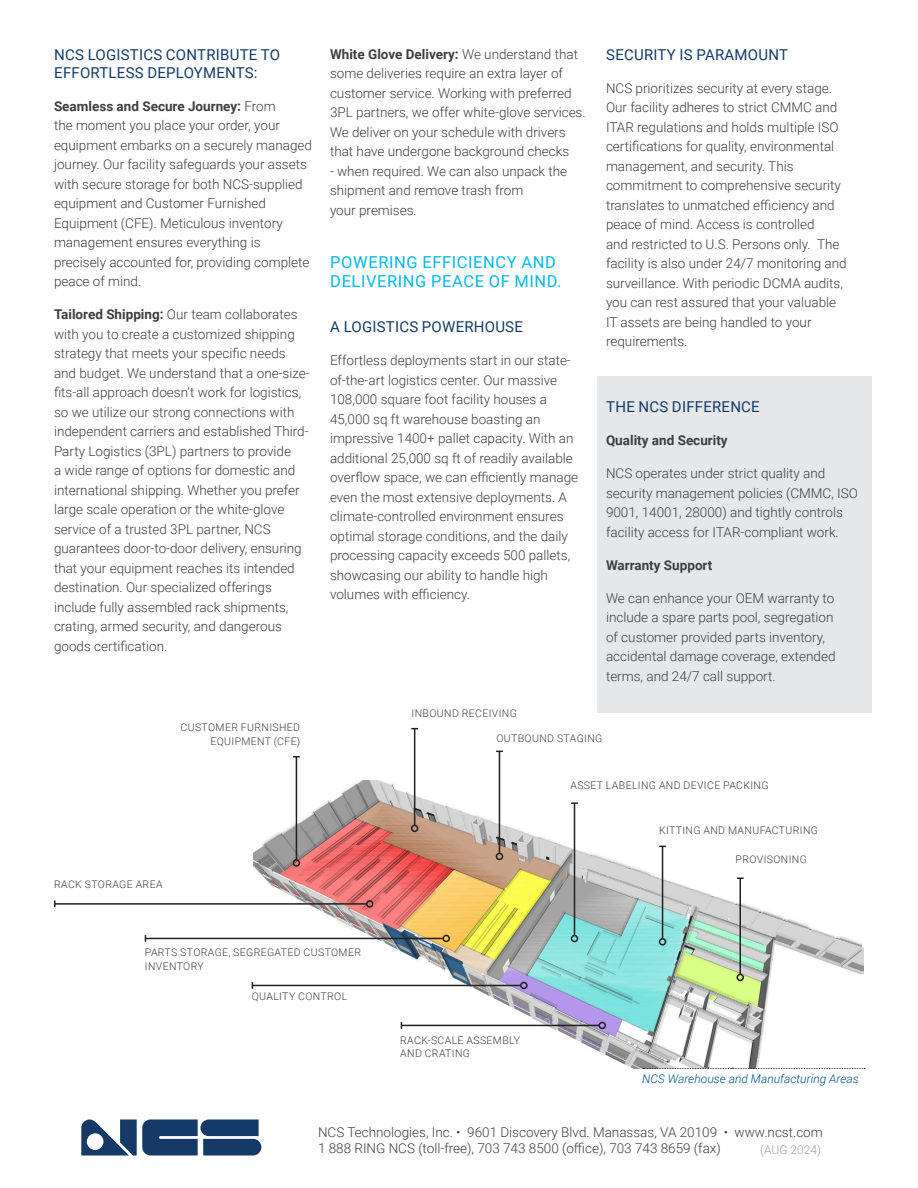
<style>
.page{position:relative;width:918px;height:1188px;background:#fff}
.page>*{position:absolute;margin:0;border:0;box-sizing:border-box;transform-origin:0 0}
.Pull_Quote{font:16.5px/19.8px "Roboto";letter-spacing:.035em;color:#00baf1}
.section_headline{font:15px/18px "Roboto";letter-spacing:.015em;color:#163a68}
.Body_Text{font:300 13.5px/19.5px "Roboto";color:#3e3e3f}
.Specification_Text{font:300 13.5px "Roboto";color:#3e3e3f}
.Body_Text-2{font:700 13.5px "Roboto";color:#3e3e3f}
.Photo_Caption{font:italic 300 12px "Roboto";color:#015188}
.t1{font:300 12px "Roboto";color:#9d9fa2}
.Image_Text{font:300 10.5px/13.5px "Roboto";letter-spacing:.035em;color:#3e3e3f}
.s1{font-weight:700}
</style>
<div class="page">
<img style="left:253px;top:781px;width:611px;height:288px">
<hr style="left:252px;top:985px;width:269px;height:1px;background:#231f20">
<div style="left:520px;top:982px;width:8px;height:7px;border:2px solid #231f20;border-radius:50%"></div>
<hr style="left:401px;top:1025px;width:198px;height:1px;background:#231f20">
<div style="left:598px;top:1022px;width:8px;height:7px;border:2px solid #231f20;border-radius:50%"></div>
<hr style="left:55px;top:903px;width:312px;height:2px;background:#231f20">
<div style="left:366px;top:900px;width:7px;height:8px;border:2px solid #231f20;border-radius:50%"></div>
<svg style="left:54px;top:901px;width:2px;height:6px"></svg>
<hr style="left:145px;top:938px;width:298px;height:1px;background:#231f20">
<div style="left:442px;top:935px;width:8px;height:7px;border:2px solid #231f20;border-radius:50%"></div>
<hr style="left:740px;top:878px;width:1px;height:96px;background:#231f20">
<div style="left:736px;top:974px;width:8px;height:7px;border:2px solid #231f20;border-radius:50%"></div>
<hr style="left:574px;top:803px;width:1px;height:133px;background:#231f20">
<div style="left:571px;top:935px;width:7px;height:7px;border:2px solid #231f20;border-radius:50%"></div>
<svg style="left:571px;top:802px;width:7px;height:2px"></svg>
<hr style="left:662px;top:846px;width:1px;height:93px;background:#231f20">
<div style="left:659px;top:938px;width:7px;height:8px;border:2px solid #231f20;border-radius:50%"></div>
<hr style="left:414px;top:729px;width:1px;height:96px;background:#231f20">
<div style="left:411px;top:825px;width:7px;height:7px;border:2px solid #231f20;border-radius:50%"></div>
<hr style="left:499px;top:751px;width:1px;height:102px;background:#231f20">
<div style="left:496px;top:853px;width:7px;height:7px;border:2px solid #231f20;border-radius:50%"></div>
<hr style="left:296px;top:757px;width:1px;height:103px;background:#231f20">
<div style="left:293px;top:859px;width:7px;height:8px;border:2px solid #231f20;border-radius:50%"></div>
<svg style="left:293px;top:756px;width:7px;height:2px"></svg>
<svg style="left:643px;top:1068px;width:222px;height:1px"></svg>
<div style="left:597px;top:376px;width:275px;height:336px;background:#e6e7e9"></div>
<svg style="left:81px;top:1119px;width:180px;height:36px"></svg>
<p class="section_headline" style="left:54px;top:45px;width:227px">NCS LOGISTICS CONTRIBUTE TO<br>EFFORTLESS DEPLOYMENTS:</p>
<p class="Body_Text" style="left:54px;top:96px;width:260px"><span class="s1">Seamless and Secure Journey:</span> From<br>the moment you place your order, your equipment embarks on a securely managed journey. Our facility safeguards your assets with secure storage for both NCS-supplied equipment and Customer Furnished Equipment (CFE). Meticulous inventory management ensures everything is precisely accounted for, providing complete peace of mind.</p>
<p class="Body_Text" style="left:54px;top:304px;width:257px"><span class="s1">Tailored Shipping:</span> Our team collaborates with you to create a customized shipping strategy that meets your specific needs and budget. We understand that a one-size&shy;fits-all approach doesn’t work for logistics, so we utilize our strong connections with independent carriers and established Third-Party Logistics (3PL) partners to provide<br>a wide range of options for domestic and international shipping. Whether you prefer large scale operation or the white-glove service of a trusted 3PL partner, NCS guarantees door-to-door delivery, ensuring that your equipment reaches its intended destination. Our specialized offerings include fully assembled rack shipments, crating, armed security, and dangerous goods certification.</p>
<p class="Body_Text" style="left:330px;top:44px;width:257px"><span class="s1">White Glove Delivery:</span> We understand that some deliveries require an extra layer of customer service. Working with preferred 3PL partners, we offer white-glove services.<br>We deliver on your schedule with drivers that have undergone background checks</p>
<p class="Body_Text" style="left:330px;top:161px;width:239px">- when required. We can also unpack the shipment and remove trash from<br>your premises.</p>
<p class="Pull_Quote" style="left:330px;top:251px;width:233px">POWERING EFFICIENCY AND<br>DELIVERING PEACE OF MIND.</p>
<p class="section_headline" style="left:330px;top:317px;width:194px">A LOGISTICS POWERHOUSE</p>
<p class="Body_Text" style="left:330px;top:350px;width:250px">Effortless deployments start in our state&shy;of-the-art logistics center. Our massive 108,000 square foot facility houses a 45,000 sq ft warehouse boasting an impressive 1400+ pallet capacity. With an additional 25,000 sq ft of readily available overflow space, we can efficiently manage even the most extensive deployments. A climate-controlled environment ensures optimal storage conditions, and the daily processing capacity exceeds 500 pallets, showcasing our ability to handle high volumes with efficiency.</p>
<p class="Image_Text" style="left:412px;top:707px;width:107px">INBOUND RECEIVING</p>
<p class="section_headline" style="left:606px;top:45px;width:183px">SECURITY IS PARAMOUNT</p>
<p class="Body_Text" style="left:606px;top:78px;width:242px">NCS prioritizes security at every stage.<br>Our facility adheres to strict CMMC and ITAR regulations and holds multiple ISO certifications for quality, environmental management, and security. This commitment to comprehensive security translates to unmatched efficiency and peace of mind. Access is controlled<br>and restricted to U.S. Persons only. The facility is also under 24/7 monitoring and surveillance. With periodic DCMA audits, you can rest assured that your valuable IT assets are being handled to your requirements.</p>
<p class="section_headline" style="left:606px;top:397px;width:155px">THE NCS DIFFERENCE</p>
<p class="Body_Text-2" style="left:606px;top:431px;width:123px">Quality and Security</p>
<p class="Body_Text" style="left:606px;top:463px;width:253px">NCS operates under strict quality and security management policies (CMMC, ISO 9001, 14001, 28000) and tightly controls facility access for ITAR-compliant work.</p>
<p class="Body_Text-2" style="left:606px;top:556px;width:108px">Warranty Support</p>
<p class="Body_Text" style="left:606px;top:588px;width:231px">We can enhance your OEM warranty to include a spare parts pool, segregation of customer provided parts inventory, accidental damage coverage, extended terms, and 24/7 call support.</p>
<p class="Image_Text" style="left:181px;top:721px;width:121px;text-align:right">CUSTOMER FURNISHED<br>EQUIPMENT (CFE)</p>
<p class="Image_Text" style="left:496px;top:731px;width:107px">OUTBOUND STAGING</p>
<p class="Image_Text" style="left:570px;top:778px;width:200px">ASSET LABELING AND DEVICE PACKING</p>
<p class="Image_Text" style="left:659px;top:823px;width:160px">KITTING AND MANUFACTURING</p>
<p class="Image_Text" style="left:54px;top:877px;width:110px">RACK STORAGE AREA</p>
<p class="Image_Text" style="left:145px;top:945px;width:218px">PARTS STORAGE, SEGREGATED CUSTOMER<br>INVENTORY</p>
<p class="Image_Text" style="left:252px;top:990px;width:97px">QUALITY CONTROL</p>
<p class="Image_Text" style="left:400px;top:1033px;width:121px">RACK-SCALE ASSEMBLY<br>AND CRATING</p>
<p class="Image_Text" style="left:736px;top:852px;width:73px">PROVISONING</p>
<p class="Photo_Caption" style="left:642px;top:1070px;width:218px">NCS Warehouse and Manufacturing Areas</p>
<p class="Specification_Text" style="left:318px;top:1123px;width:506px">NCS Technologies, Inc. • 9601 Discovery Blvd. Manassas, VA 20109 • www.ncst.com</p>
<p class="Specification_Text" style="left:318px;top:1139px;width:404px">1 888 RING NCS (toll-free), 703 743 8500 (office), 703 743 8659 (fax)</p>
<p class="t1" style="left:760px;top:1141px;width:62px">(AUG 2024)</p>
</div>
